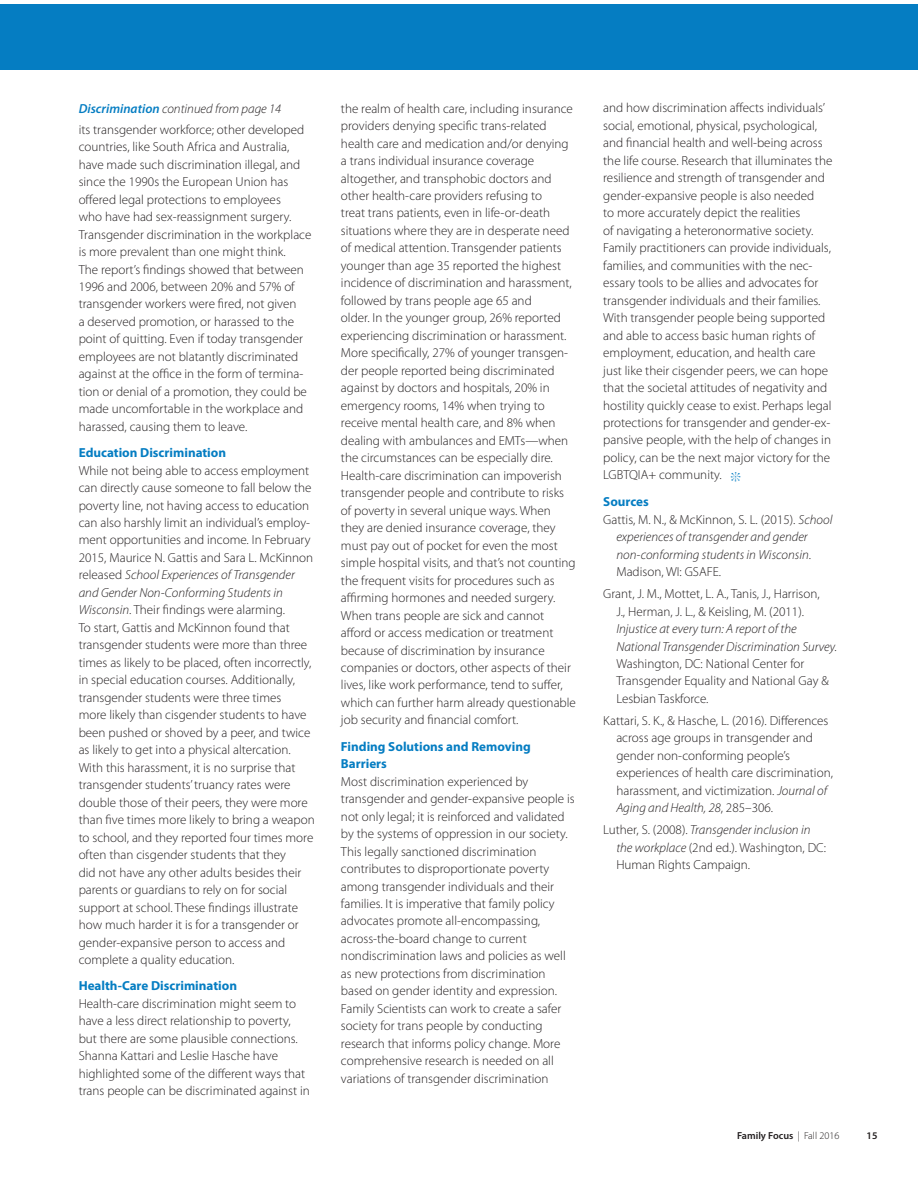
<style>
.page{position:relative;width:918px;height:1188px;background:#fff}
.page>*{position:absolute;margin:0;border:0;box-sizing:border-box;transform-origin:0 0}
.t1{font:300 13.05px/17.5px "Myriad Pro";color:#231f20}
.t2{font:italic 300 13.05px/17.5px "Myriad Pro";color:#231f20}
.t3{font:700 13.05px/17.5px "Myriad Pro";color:#057dc2}
.t4{font:600 10.2px "Myriad Pro";color:#231f20}
.s1{font-weight:600;font-style:italic;color:#057dc2}
.s2{font-style:italic}
.s3{font-style:normal}
.s4{font-weight:300}
</style>
<div class="page">
<div style="left:13px;top:4px;width:905px;height:65px;background:#057dc2"></div>
<div style="left:0;top:4px;width:13px;height:65px;background:#057dc2"></div>
<p class="t1" style="left:79px;top:99px;width:227px;line-height:20.9px"><span class="s1">Discrimination</span> <span class="s2">continued from page 14<br></span>its transgender workforce; other developed</p>
<p class="t1" style="left:79px;top:139px;width:234px">countries, like South Africa and Australia, have made such discrimination illegal, and since the 1990s the European Union has offered legal protections to employees<br>who have had sex-reassignment surgery.<br>Transgender discrimination in the workplace is more prevalent than one might think.<br>The report’s findings showed that between 1996 and 2006, between 20% and 57% of transgender workers were fired, not given<br>a deserved promotion, or harassed to the point of quitting. Even if today transgender employees are not blatantly discriminated against at the office in the form of termina&shy;tion or denial of a promotion, they could be made uncomfortable in the workplace and harassed, causing them to leave.</p>
<p class="t3" style="left:79px;top:445px;width:149px">Education Discrimination</p>
<p class="t1" style="left:79px;top:462px;width:238px">While not being able to access employment can directly cause someone to fall below the poverty line, not having access to education can also harshly limit an individual’s employ&shy;ment opportunities and income. In February 2015, Maurice N. Gattis and Sara L. McKinnon released <span class="s2">School Experiences of Transgender and Gender Non-Conforming Students in Wisconsin</span>. Their findings were alarming.<br>To start, Gattis and McKinnon found that transgender students were more than three times as likely to be placed, often incorrectly, in special education courses. Additionally, transgender students were three times<br>more likely than cisgender students to have been pushed or shoved by a peer, and twice as likely to get into a physical altercation.<br>With this harassment, it is no surprise that transgender students’ truancy rates were double those of their peers, they were more than five times more likely to bring a weapon to school, and they reported four times more often than cisgender students that they<br>did not have any other adults besides their parents or guardians to rely on for social support at school. These findings illustrate how much harder it is for a transgender or gender-expansive person to access and complete a quality education.</p>
<p class="t3" style="left:79px;top:978px;width:160px">Health-Care Discrimination</p>
<p class="t1" style="left:79px;top:996px;width:233px">Health-care discrimination might seem to have a less direct relationship to poverty, but there are some plausible connections.<br>Shanna Kattari and Leslie Hasche have highlighted some of the different ways that trans people can be discriminated against in</p>
<p class="t1" style="left:341px;top:100px;width:237px">the realm of health care, including insurance providers denying specific trans-related health care and medication and/or denying a trans individual insurance coverage altogether, and transphobic doctors and other health-care providers refusing to<br>treat trans patients, even in life-or-death situations where they are in desperate need of medical attention. Transgender patients younger than age 35 reported the highest incidence of discrimination and harassment, followed by trans people age 65 and<br>older. In the younger group, 26% reported experiencing discrimination or harassment.<br>More specifically, 27% of younger transgen&shy;der people reported being discriminated against by doctors and hospitals, 20% in emergency rooms, 14% when trying to receive mental health care, and 8% when dealing with ambulances and EMTs—when the circumstances can be especially dire.<br>Health-care discrimination can impoverish transgender people and contribute to risks of poverty in several unique ways. When they are denied insurance coverage, they must pay out of pocket for even the most simple hospital visits, and that’s not counting the frequent visits for procedures such as affirming hormones and needed surgery.<br>When trans people are sick and cannot afford or access medication or treatment because of discrimination by insurance companies or doctors, other aspects of their lives, like work performance, tend to suffer, which can further harm already questionable job security and financial comfort.</p>
<p class="t3" style="left:341px;top:738px;width:191px">Finding Solutions and Removing<br>Barriers</p>
<p class="t1" style="left:341px;top:773px;width:235px">Most discrimination experienced by transgender and gender-expansive people is not only legal; it is reinforced and validated by the systems of oppression in our society.<br>This legally sanctioned discrimination contributes to disproportionate poverty among transgender individuals and their families. It is imperative that family policy advocates promote all-encompassing, across-the-board change to current nondiscrimination laws and policies as well as new protections from discrimination based on gender identity and expression.<br>Family Scientists can work to create a safer society for trans people by conducting research that informs policy change. More comprehensive research is needed on all variations of transgender discrimination</p>
<p class="t1" style="left:603px;top:100px;width:231px">and how discrimination affects individuals’ social, emotional, physical, psychological, and financial health and well-being across the life course. Research that illuminates the resilience and strength of transgender and gender-expansive people is also needed<br>to more accurately depict the realities<br>of navigating a heteronormative society.<br>Family practitioners can provide individuals, families, and communities with the nec&shy;essary tools to be allies and advocates for transgender individuals and their families.<br>With transgender people being supported and able to access basic human rights of employment, education, and health care just like their cisgender peers, we can hope that the societal attitudes of negativity and hostility quickly cease to exist. Perhaps legal protections for transgender and gender-ex&shy;pansive people, with the help of changes in policy, can be the next major victory for the LGBTQIA+ community.</p>
<p class="t3" style="left:603px;top:494px;width:47px">Sources</p>
<p class="t1" style="left:603px;top:511px;width:231px">Gattis, M. N., &amp; McKinnon, S. L. (2015). <span class="s2">School</span></p>
<p class="t2" style="left:616px;top:529px;width:193px">experiences of transgender and gender</p>
<p class="t2" style="left:616px;top:546px;width:196px">non-conforming students in Wisconsin<span class="s3">.</span></p>
<p class="t1" style="left:616px;top:564px;width:106px">Madison, WI: GSAFE.</p>
<p class="t1" style="left:603px;top:586px;width:218px;text-align:center">Grant, J. M., Mottet, L. A., Tanis, J., Harrison,<br>J., Herman, J. L., &amp; Keisling, M. (2011).</p>
<p class="t2" style="left:616px;top:621px;width:222px">Injustice at every turn: A report of the<br>National Transgender Discrimination Survey.</p>
<p class="t1" style="left:616px;top:656px;width:214px">Washington, DC: National Center for<br>Transgender Equality and National Gay &amp;<br>Lesbian Taskforce.</p>
<p class="t1" style="left:616px;top:713px;width:218px;text-indent:-13px">Kattari, S. K., &amp; Hasche, L. (2016). Differences across age groups in transgender and gender non-conforming people’s experiences of health care discrimination, harassment, and victimization. <span class="s2">Journal of Aging and Health, 28</span>, 285–306.</p>
<p class="t1" style="left:616px;top:822px;width:211px;text-indent:-13px">Luther, S. (2008). <span class="s2">Transgender inclusion in the workplace</span> (2nd ed.). Washington, DC:<br>Human Rights Campaign.</p>
<p class="t4" style="left:737px;top:1132px;width:104px">Family Focus <span class="s4">| Fall 2016</span></p>
<p class="t4" style="left:867px;top:1132px;width:12px">15</p>
</div>
